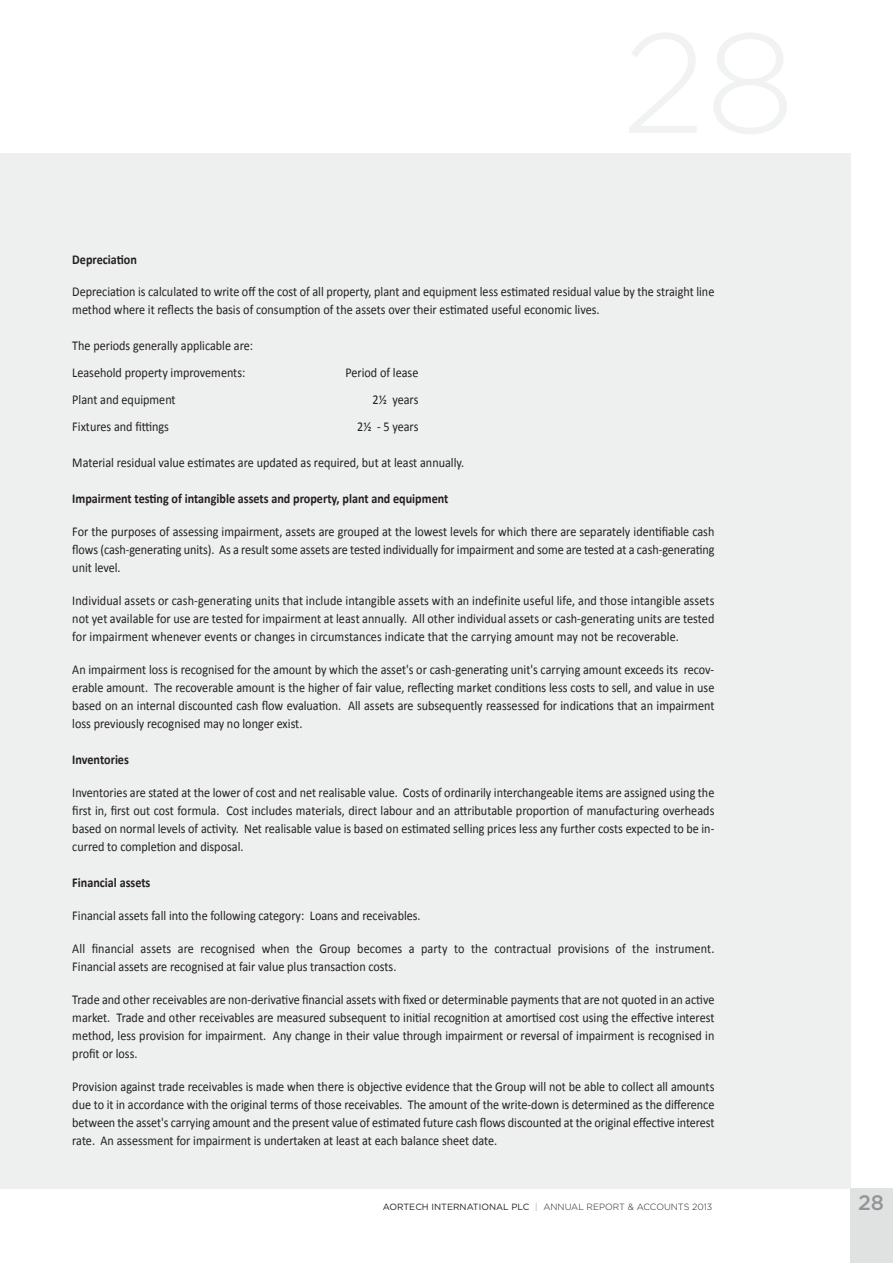
<style>
.page{position:relative;width:893px;height:1263px;background:#fff}
.page>*{position:absolute;margin:0;border:0;box-sizing:border-box;transform-origin:0 0}
.t1{font:500 21px "Gotham";color:#939598}
.t2{font:13.5px/18px "Calibri";color:#231f20;text-align:justify;scale:.9 1}
.t3{font:700 13.5px "Calibri";color:#231f20;scale:.9 1}
.t4{font:300 9px "Gotham";color:#231f20}
.s1{font-weight:400}
.s2{font-weight:700;color:#cdd0d0}
</style>
<div class="page">
<div style="left:850px;top:1189px;width:43px;height:74px;background:#e0e1e1"></div>
<div style="left:0;top:153px;width:850px;height:1036px;background:#eeefef"></div>
<p class="t3" style="left:72px;top:251px;width:73px">Depreciation</p>
<p class="t2" style="left:72px;top:282px;width:715px">Depreciation is calculated to write off the cost of all property, plant and equipment less estimated residual value by the straight line method where it reflects the basis of consumption of the assets over their estimated useful economic lives.</p>
<p class="t2" style="left:72px;top:332px;width:202px;line-height:27px">The periods generally applicable are:<br>Leasehold property improvements:</p>
<p class="t2" style="left:345px;top:363px;width:83px">Period of lease</p>
<p class="t2" style="left:72px;top:390px;width:116px">Plant and equipment</p>
<p class="t2" style="left:373px;top:390px;width:52px">2½ years</p>
<p class="t2" style="left:72px;top:417px;width:109px">Fixtures and fittings</p>
<p class="t2" style="left:357px;top:417px;width:69px">2½ - 5 years</p>
<p class="t2" style="left:72px;top:453px;width:437px">Material residual value estimates are updated as required, but at least annually.</p>
<p class="t3" style="left:72px;top:490px;width:419px">Impairment testing of intangible assets and property, plant and equipment</p>
<p class="t2" style="left:72px;top:522px;width:715px">For the purposes of assessing impairment, assets are grouped at the lowest levels for which there are separately identifiable cash flows (cash-generating units). As a result some assets are tested individually for impairment and some are tested at a cash-generating unit level.</p>
<p class="t2" style="left:72px;top:591px;width:715px">Individual assets or cash-generating units that include intangible assets with an indefinite useful life, and those intangible assets not yet available for use are tested for impairment at least annually. All other individual assets or cash-generating units are tested for impairment whenever events or changes in circumstances indicate that the carrying amount may not be recoverable.</p>
<p class="t2" style="left:72px;top:660px;width:715px">An impairment loss is recognised for the amount by which the asset's or cash-generating unit's carrying amount exceeds its recov&shy;erable amount. The recoverable amount is the higher of fair value, reflecting market conditions less costs to sell, and value in use based on an internal discounted cash flow evaluation. All assets are subsequently reassessed for indications that an impairment loss previously recognised may no longer exist.</p>
<p class="t3" style="left:72px;top:751px;width:64px">Inventories</p>
<p class="t2" style="left:72px;top:783px;width:715px">Inventories are stated at the lower of cost and net realisable value. Costs of ordinarily interchangeable items are assigned using the first in, first out cost formula. Cost includes materials, direct labour and an attributable proportion of manufacturing overheads based on normal levels of activity. Net realisable value is based on estimated selling prices less any further costs expected to be in&shy;curred to completion and disposal.</p>
<p class="t3" style="left:72px;top:874px;width:88px">Financial assets</p>
<p class="t2" style="left:72px;top:906px;width:389px">Financial assets fall into the following category: Loans and receivables.</p>
<p class="t2" style="left:72px;top:939px;width:715px">All financial assets are recognised when the Group becomes a party to the contractual provisions of the instrument.<br>Financial assets are recognised at fair value plus transaction costs.</p>
<p class="t2" style="left:72px;top:990px;width:715px">Trade and other receivables are non-derivative financial assets with fixed or determinable payments that are not quoted in an active market. Trade and other receivables are measured subsequent to initial recognition at amortised cost using the effective interest method, less provision for impairment. Any change in their value through impairment or reversal of impairment is recognised in profit or loss.</p>
<p class="t2" style="left:72px;top:1077px;width:715px">Provision against trade receivables is made when there is objective evidence that the Group will not be able to collect all amounts due to it in accordance with the original terms of those receivables. The amount of the write-down is determined as the difference between the asset's carrying amount and the present value of estimated future cash flows discounted at the original effective interest rate. An assessment for impairment is undertaken at least at each balance sheet date.</p>
<p class="t4" style="left:383px;top:1201px;width:331px"><span class="s1">AORTECH INTERNATIONAL PLC</span> <span class="s2">|</span> ANNUAL REPORT &amp; ACCOUNTS 2013</p>
<h1 class="t1" style="left:858px;top:1190px;width:28px">28</h1>
</div>
